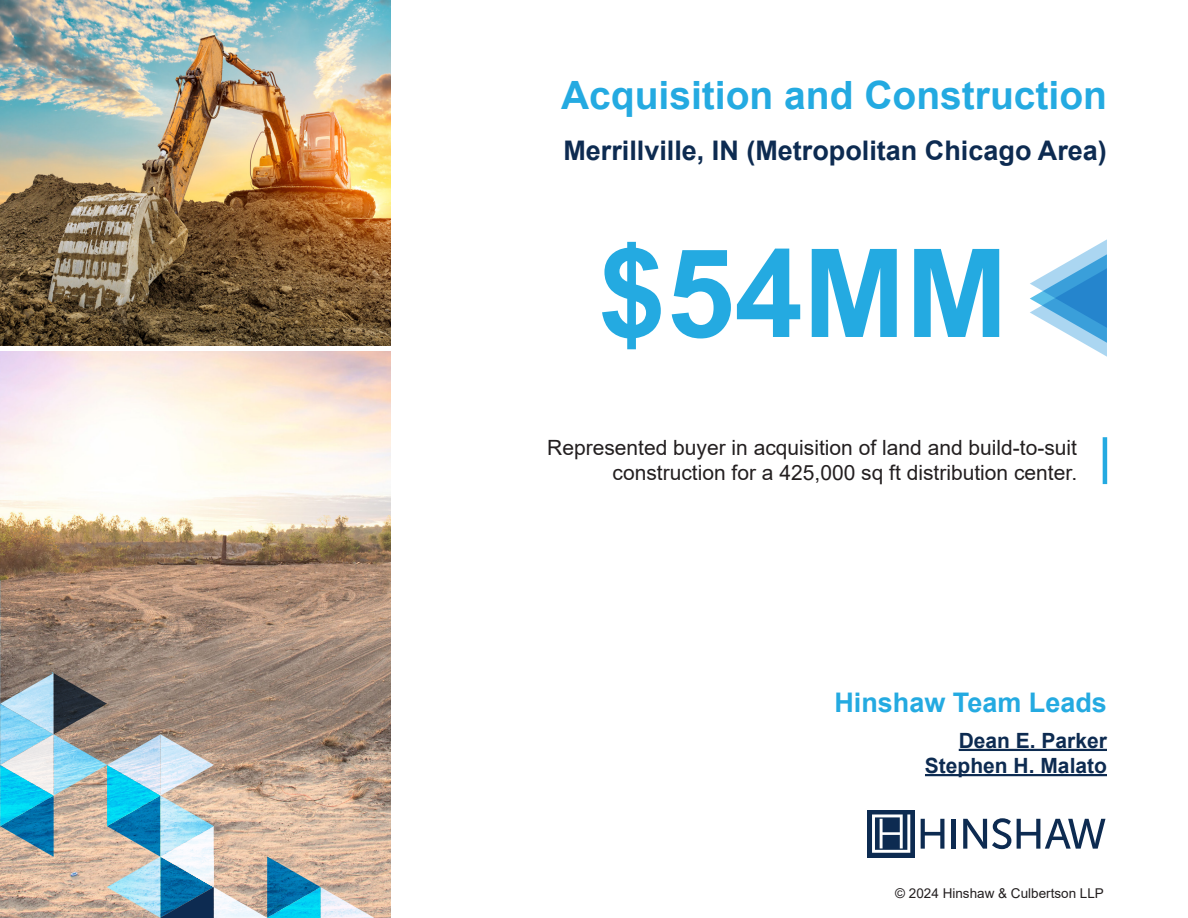
<style>
.page{position:relative;width:1188px;height:918px;background:#fff}
.page>*{position:absolute;margin:0;border:0;box-sizing:border-box;transform-origin:0 0}
.t1{font:700 123px "Arial";color:#24aae1}
.t2{font:700 39px "Arial";color:#24aae1}
.t3{font:700 27px "Arial";color:#0d2b51}
.t4{font:700 27px "Arial";color:#24aae1}
.t5{font:21px/25.2px "Arial";color:#231f20;text-align:right}
.t6{font:700 21px "Arial";color:#0d2b51}
.t7{font:13.5px "Arial";color:#231f20}
</style>
<div class="page">
<img style="left:0;top:352px;width:391px;height:566px">
<img style="left:0;top:0;width:390px;height:345px">
<img style="left:0;top:548px;width:374px;height:370px">
<svg style="left:921px;top:819px;width:23px;height:30px"></svg>
<hr style="left:952px;top:819px;width:4px;height:30px;background:#0d2b51">
<svg style="left:963px;top:818px;width:48px;height:31px"></svg>
<svg style="left:1017px;top:819px;width:89px;height:30px"></svg>
<div style="left:867px;top:810px;width:48px;height:47px;background:#0d2b51"></div>
<svg style="left:872px;top:814px;width:38px;height:39px"></svg>
<svg style="left:1030px;top:239px;width:77px;height:118px"></svg>
<hr style="left:1103px;top:437px;width:4px;height:47px;background:#24aae1">
<hr style="left:959px;top:749px;width:148px;height:2px;background:#0d2b51">
<hr style="left:925px;top:774px;width:182px;height:2px;background:#0d2b51">
<p class="t2" style="left:561px;top:68px;width:548px">Acquisition and Construction</p>
<p class="t3" style="left:563px;top:132px;width:545px">Merrillville, IN (Metropolitan Chicago Area)</p>
<p class="t1" style="left:598px;top:207px;width:412px">$54MM</p>
<p class="t5" style="left:547px;top:434px;width:531px">Represented buyer in acquisition of land and build-to-suit construction for a 425,000 sq ft distribution center.</p>
<p class="t4" style="left:834px;top:683px;width:274px">Hinshaw Team Leads</p>
<p class="t6" style="left:959px;top:726px;width:150px">Dean E. Parker</p>
<p class="t6" style="left:925px;top:751px;width:184px">Stephen H. Malato</p>
<p class="t7" style="left:895px;top:884px;width:210px">© 2024 Hinshaw &amp; Culbertson LLP</p>
</div>
